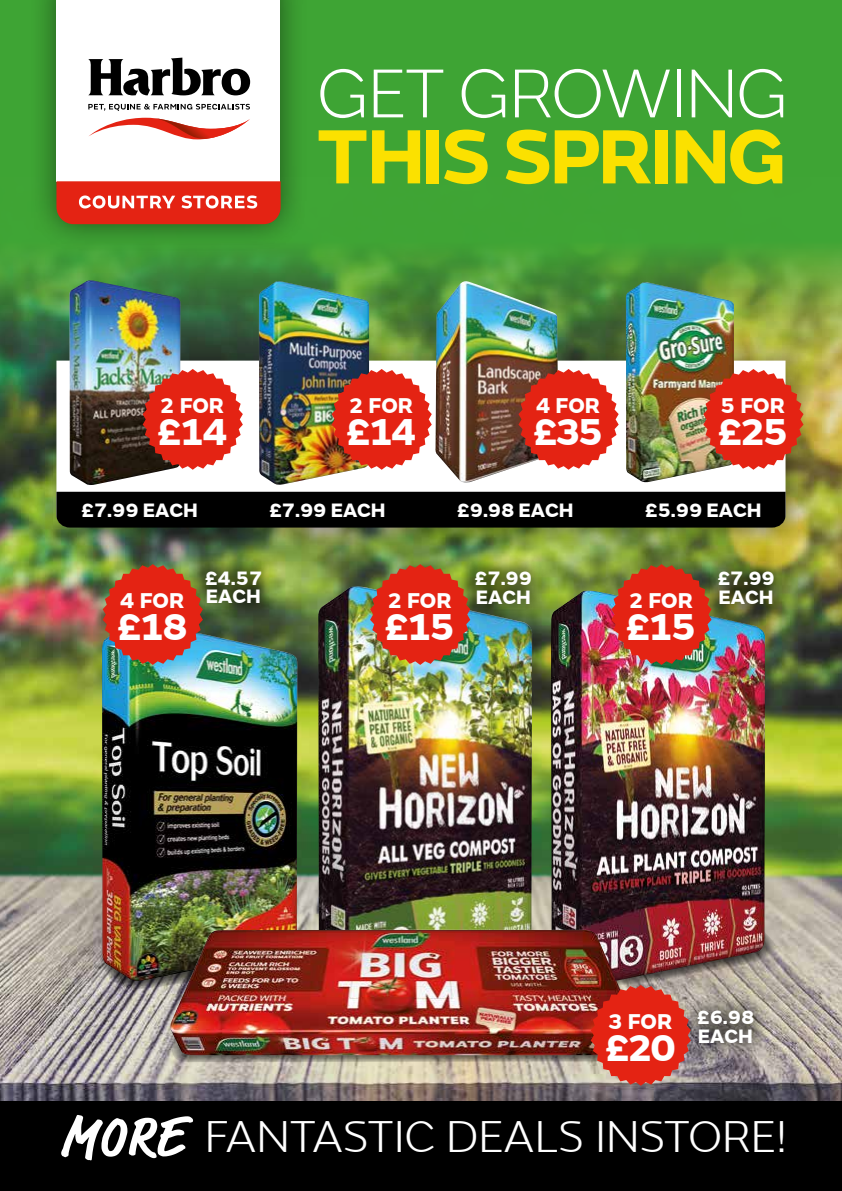
<style>
.page{position:relative;width:842px;height:1191px;background:#fff}
.page>*{position:absolute;margin:0;border:0;box-sizing:border-box;transform-origin:0 0}
.t1{font:700 80px "FS Emeric";letter-spacing:-.035em;color:#fbe100}
.t2{font:200 72px "FS Emeric";letter-spacing:-.02em;color:#fff}
.t3{font:300 46px "FS Emeric";color:#fff}
.t4{font:800 38.6px "FS Emeric";letter-spacing:-.08em;color:#fff}
.t5{font:800 22.2px "FS Emeric";letter-spacing:-.005em;color:#fff}
.t6{font:800 20px/18.8px "FS Emeric";letter-spacing:-.01em;color:#fff}
.s1{font-family:"Market Web";font-weight:400;font-size:56px}
</style>
<div class="page">
<img style="left:0;top:411px;width:842px;height:690px">
<svg style="left:0;top:0;width:842px;height:411px;background:#449e36"></svg>
<div style="left:0;top:1101px;width:842px;height:90px;background:#000"></div>
<div style="left:34px;top:338px;width:781px;height:218px;background:#000;opacity:.5"></div>
<svg style="left:52px;top:356px;width:737px;height:132px"></svg>
<svg style="left:52px;top:488px;width:737px;height:43px;background:#1f211b"></svg>
<img style="left:259px;top:281px;width:110px;height:204px">
<img style="left:435px;top:281px;width:124px;height:203px">
<img style="left:625px;top:282px;width:110px;height:201px">
<img style="left:69px;top:280px;width:112px;height:206px">
<svg style="left:98px;top:927px;width:220px;height:63px"></svg>
<svg style="left:170px;top:1055px;width:274px;height:7px;background:#888275"></svg>
<img style="left:102px;top:620px;width:196px;height:362px">
<img style="left:318px;top:586px;width:215px;height:343px">
<img style="left:551px;top:590px;width:214px;height:321px">
<img style="left:169px;top:929px;width:275px;height:126px">
<div style="left:700px;top:553px;width:91px;height:68px;background:#000;opacity:.5"></div>
<div style="left:457px;top:553px;width:92px;height:68px;background:#000;opacity:.5"></div>
<div style="left:187px;top:553px;width:92px;height:68px;background:#000;opacity:.5"></div>
<svg style="left:143px;top:369px;width:100px;height:101px;background:#d6493c"></svg>
<img style="left:332px;top:369px;width:100px;height:101px">
<svg style="left:518px;top:369px;width:101px;height:101px"></svg>
<img style="left:703px;top:369px;width:100px;height:101px">
<img style="left:103px;top:564px;width:100px;height:101px">
<img style="left:611px;top:564px;width:101px;height:101px">
<img style="left:444px;top:911px;width:337px;height:174px">
<img style="left:370px;top:564px;width:100px;height:101px">
<div style="left:28px;top:0;width:281px;height:253px;background:#000;opacity:.5"></div>
<div style="left:56px;top:0;width:224px;height:181px;background:#fff"></div>
<svg style="left:56px;top:181px;width:225px;height:43px;background:#e43e2e"></svg>
<svg style="left:88px;top:58px;width:162px;height:38px"></svg>
<svg style="left:89px;top:118px;width:161px;height:21px"></svg>
<svg style="left:88px;top:104px;width:162px;height:7px"></svg>
<p class="t5" style="left:160px;top:387px;width:66px">2 FOR</p>
<h3 class="t4" style="left:156px;top:401px;width:73px">£14</h3>
<h2 class="t2" style="left:317px;top:45px;width:472px">GET GROWING</h2>
<h1 class="t1" style="left:317px;top:93px;width:471px">THIS SPRING</h1>
<p class="t5" style="left:349px;top:387px;width:66px">2 FOR</p>
<h3 class="t4" style="left:345px;top:401px;width:73px">£14</h3>
<p class="t5" style="left:536px;top:387px;width:66px">4 FOR</p>
<h3 class="t4" style="left:532px;top:401px;width:73px">£35</h3>
<p class="t5" style="left:721px;top:387px;width:66px">5 FOR</p>
<h3 class="t4" style="left:717px;top:401px;width:73px">£25</h3>
<p class="t6" style="left:81px;top:499px;width:119px">£7.99 EACH</p>
<p class="t6" style="left:269px;top:499px;width:119px">£7.99 EACH</p>
<p class="t6" style="left:457px;top:499px;width:119px">£9.98 EACH</p>
<p class="t6" style="left:644px;top:499px;width:119px">£5.99 EACH</p>
<p class="t5" style="left:120px;top:582px;width:66px">4 FOR</p>
<h3 class="t4" style="left:116px;top:596px;width:73px">£18</h3>
<p class="t6" style="left:204px;top:567px;width:60px;line-height:18px">£4.57<br>EACH</p>
<p class="t5" style="left:387px;top:582px;width:66px">2 FOR</p>
<h3 class="t4" style="left:384px;top:596px;width:73px">£15</h3>
<p class="t6" style="left:474px;top:567px;width:60px">£7.99<br>EACH</p>
<p class="t5" style="left:629px;top:582px;width:66px">2 FOR</p>
<h3 class="t4" style="left:625px;top:596px;width:73px">£15</h3>
<p class="t6" style="left:717px;top:567px;width:60px">£7.99<br>EACH</p>
<p class="t5" style="left:608px;top:1003px;width:66px">3 FOR</p>
<h3 class="t4" style="left:604px;top:1016px;width:73px">£20</h3>
<p class="t6" style="left:696px;top:1006px;width:60px">£6.98<br>EACH</p>
<h3 class="t3" style="left:60px;top:1105px;width:729px"><span class="s1">MORE</span> FANTASTIC DEALS INSTORE!</h3>
</div>
